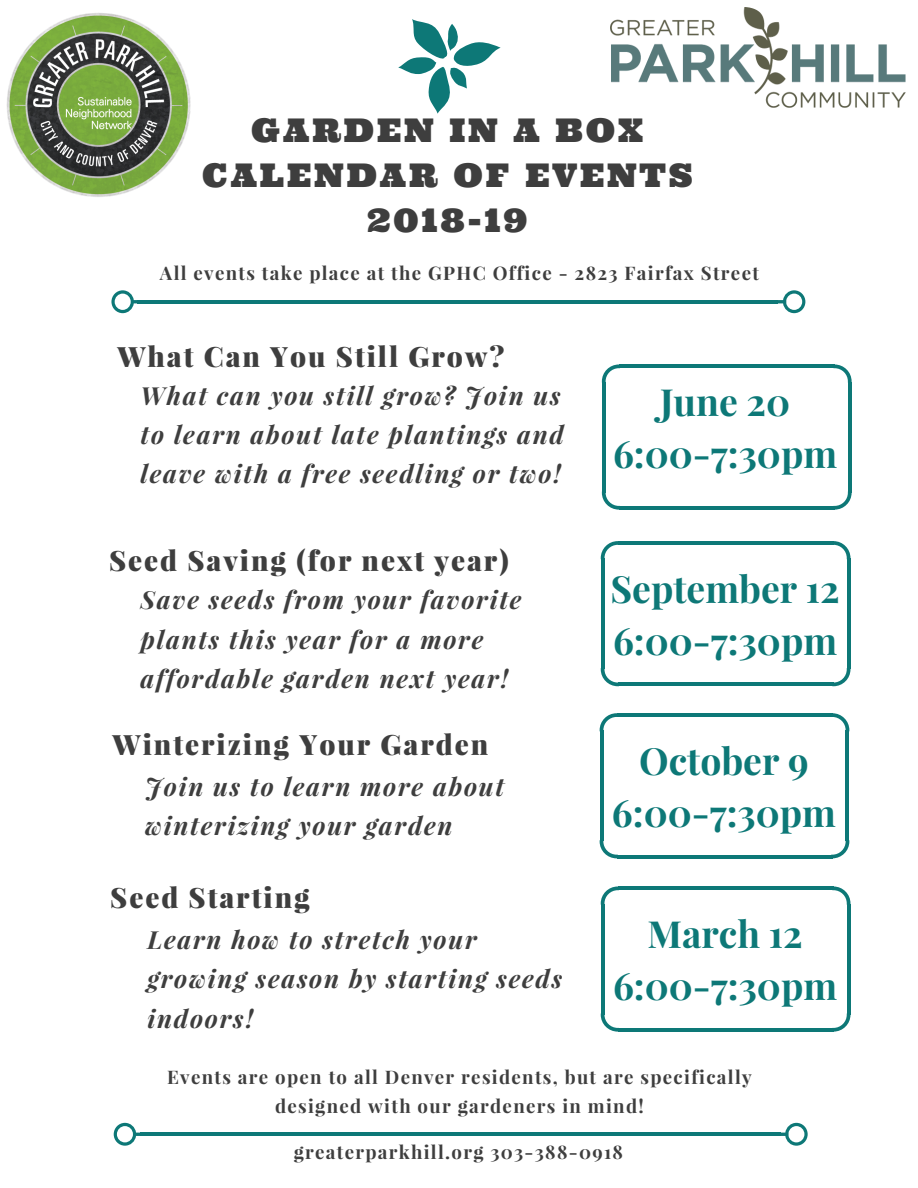
<style>
.page{position:relative;width:918px;height:1188px;background:#fff}
.page>*{position:absolute;margin:0;border:0;box-sizing:border-box;transform-origin:0 0}
.t1{font:700 37.35px/51.8px "Playfair Display";color:#0d7877;text-align:center}
.t2{font:32.7px/45px "Ultra";letter-spacing:.09em;color:#3e3e3e;text-align:center}
.t3{font:900 28.05px "Playfair Display";letter-spacing:.07em;color:#3e3e3e}
.t4{font:italic 700 24.9px/39.3px "Playfair Display";letter-spacing:.07em;color:#3e3e3e}
.t5{font:700 18.75px/29.2px "Playfair Display";letter-spacing:.07em;color:#3e3e3e;text-align:center}
</style>
<div class="page">
<svg style="left:602px;top:364px;width:18px;height:18px"></svg>
<svg style="left:833px;top:364px;width:19px;height:19px"></svg>
<hr style="left:619px;top:365px;width:216px;height:3px;background:#0d7877">
<hr style="left:602px;top:382px;width:4px;height:110px;background:#0d7877">
<hr style="left:619px;top:506px;width:216px;height:4px;background:#0d7877">
<svg style="left:602px;top:492px;width:18px;height:18px"></svg>
<hr style="left:848px;top:382px;width:4px;height:110px;background:#0d7877">
<svg style="left:833px;top:491px;width:19px;height:19px"></svg>
<svg style="left:600px;top:713px;width:17px;height:18px"></svg>
<svg style="left:833px;top:713px;width:16px;height:18px"></svg>
<hr style="left:617px;top:713px;width:216px;height:4px;background:#0d7877">
<hr style="left:600px;top:731px;width:3px;height:110px;background:#0d7877">
<hr style="left:617px;top:855px;width:216px;height:3px;background:#0d7877">
<svg style="left:600px;top:840px;width:18px;height:18px"></svg>
<hr style="left:846px;top:731px;width:3px;height:110px;background:#0d7877">
<svg style="left:831px;top:840px;width:18px;height:18px"></svg>
<hr style="left:138px;top:300px;width:640px;height:3px;background:#0d7877">
<svg style="left:111px;top:290px;width:28px;height:23px"></svg>
<svg style="left:777px;top:290px;width:28px;height:23px"></svg>
<hr style="left:140px;top:1133px;width:640px;height:3px;background:#0d7877">
<svg style="left:114px;top:1123px;width:27px;height:23px"></svg>
<svg style="left:779px;top:1123px;width:29px;height:23px"></svg>
<svg style="left:398px;top:19px;width:103px;height:95px"></svg>
<img style="left:611px;top:8px;width:295px;height:100px">
<svg style="left:601px;top:886px;width:18px;height:19px"></svg>
<svg style="left:832px;top:886px;width:18px;height:19px"></svg>
<hr style="left:618px;top:887px;width:216px;height:3px;background:#0d7877">
<hr style="left:601px;top:904px;width:3px;height:110px;background:#0d7877">
<hr style="left:618px;top:1028px;width:216px;height:4px;background:#0d7877">
<svg style="left:601px;top:1013px;width:18px;height:19px"></svg>
<hr style="left:847px;top:904px;width:3px;height:110px;background:#0d7877">
<svg style="left:832px;top:1013px;width:18px;height:19px"></svg>
<svg style="left:601px;top:541px;width:17px;height:18px"></svg>
<svg style="left:834px;top:541px;width:16px;height:18px"></svg>
<hr style="left:618px;top:541px;width:216px;height:4px;background:#0d7877">
<hr style="left:601px;top:559px;width:3px;height:110px;background:#0d7877">
<hr style="left:618px;top:683px;width:216px;height:3px;background:#0d7877">
<svg style="left:601px;top:668px;width:18px;height:18px"></svg>
<hr style="left:847px;top:559px;width:3px;height:110px;background:#0d7877">
<svg style="left:832px;top:668px;width:18px;height:18px"></svg>
<img style="left:6px;top:13px;width:185px;height:184px">
<h2 class="t2" style="left:202px;top:107px;width:492px">GARDEN IN A BOX<br>CALENDAR OF EVENTS<br>2018-19</h2>
<p class="t5" style="left:160px;top:258px;width:600px">All events take place at the GPHC Office - 2823 Fairfax Street</p>
<p class="t3" style="left:117px;top:337px;width:389px">What Can You Still Grow?</p>
<p class="t4" style="left:141px;top:375px;width:425px">What can you still grow? Join us to learn about late plantings and leave with a free seedling or two!</p>
<p class="t3" style="left:109px;top:540px;width:401px">Seed Saving (for next year)</p>
<p class="t4" style="left:141px;top:579px;width:383px">Save seeds from your favorite plants this year for a more affordable garden next year!</p>
<p class="t3" style="left:112px;top:725px;width:377px">Winterizing Your Garden</p>
<p class="t4" style="left:145px;top:766px;width:361px">Join us to learn more about winterizing your garden</p>
<p class="t3" style="left:110px;top:878px;width:201px">Seed Starting</p>
<p class="t4" style="left:147px;top:919px;width:416px">Learn how to stretch your growing season by starting seeds indoors!</p>
<h1 class="t1" style="left:613px;top:375px;width:226px">June 20<br>6:00-7:30pm</h1>
<h1 class="t1" style="left:610px;top:562px;width:231px;text-align:left">September 12<br>6:00-7:30pm</h1>
<h1 class="t1" style="left:612px;top:734px;width:226px">October 9<br>6:00-7:30pm</h1>
<h1 class="t1" style="left:613px;top:907px;width:226px">March 12<br>6:00-7:30pm</h1>
<p class="t5" style="left:167px;top:1061px;width:586px">Events are open to all Denver residents, but are specifically designed with our gardeners in mind!</p>
<p class="t5" style="left:294px;top:1137px;width:331px">greaterparkhill.org 303-388-0918</p>
</div>
